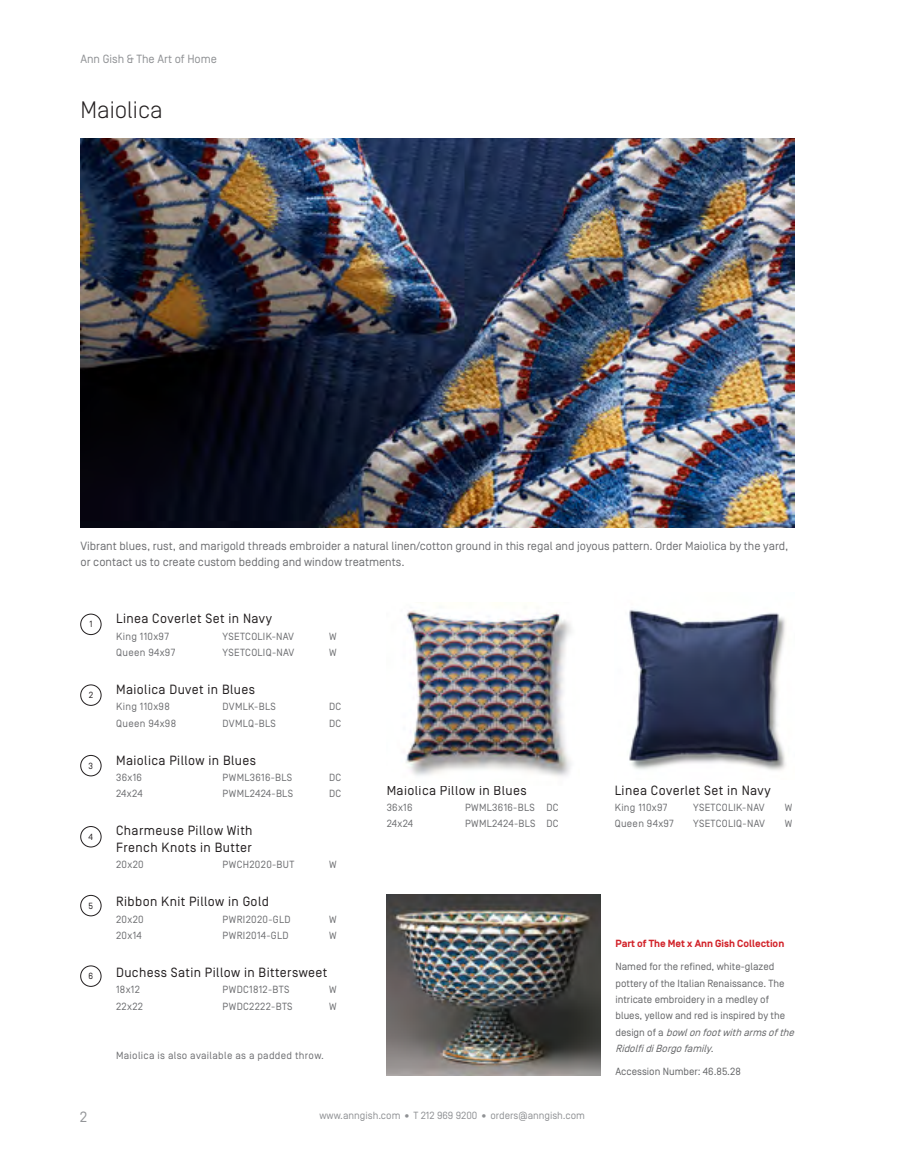
<style>
.page{position:relative;width:905px;height:1175px;background:#fff}
.page>*{position:absolute;margin:0;border:0;box-sizing:border-box;transform-origin:0 0}
.t1{font:300 23.7px "Simplon Norm";color:#231f20}
.t2{font:14.85px "Simplon Norm";color:#939598}
.t3{font:13.35px/16.4px "Simplon Norm";letter-spacing:.03em;color:#231f20}
.t4{font:11.85px/16.4px "Simplon Norm";color:#6d6e71}
.t5{font:11.85px "Simplon Norm";color:#8f9194}
.t6{font:10.35px "Simplon Norm";letter-spacing:.03em;color:#6d6e71}
.t7{font:10.35px/16.4px "Simplon Norm";color:#636466}
.t8{font:10.35px "Simplon Norm";color:#8f9194}
.t9{font:700 10.35px "Simplon Norm";color:#d2232a}
.t10{font:8.85px "Simplon Norm";color:#231f20}
.s1{font-style:italic}
</style>
<div class="page">
<img style="left:629px;top:609px;width:157px;height:161px">
<img style="left:406px;top:610px;width:165px;height:166px">
<img style="left:80px;top:138px;width:714px;height:389px">
<div style="left:80px;top:614px;width:21px;height:21px;border:1px solid #231f20;border-radius:50%"></div>
<div style="left:80px;top:684px;width:21px;height:21px;border:1px solid #231f20;border-radius:50%"></div>
<div style="left:80px;top:755px;width:21px;height:21px;border:1px solid #231f20;border-radius:50%"></div>
<div style="left:80px;top:826px;width:21px;height:21px;border:1px solid #231f20;border-radius:50%"></div>
<div style="left:80px;top:895px;width:21px;height:21px;border:1px solid #231f20;border-radius:50%"></div>
<img style="left:386px;top:894px;width:214px;height:181px">
<div style="left:80px;top:965px;width:21px;height:21px;border:1px solid #231f20;border-radius:50%"></div>
<p class="t5" style="left:80px;top:52px;width:138px">Ann Gish &amp; The Art of Home</p>
<h1 class="t1" style="left:80px;top:98px;width:83px">Maiolica</h1>
<p class="t4" style="left:80px;top:537px;width:709px">Vibrant blues, rust, and marigold threads embroider a natural linen/cotton ground in this regal and joyous pattern. Order Maiolica by the yard, or contact us to create custom bedding and window treatments.</p>
<p class="t10" style="left:89px;top:619px;width:5px">1</p>
<p class="t10" style="left:89px;top:690px;width:6px">2</p>
<p class="t10" style="left:89px;top:761px;width:6px">3</p>
<p class="t10" style="left:89px;top:832px;width:6px">4</p>
<p class="t10" style="left:89px;top:901px;width:6px">5</p>
<p class="t10" style="left:88px;top:971px;width:6px">6</p>
<p class="t3" style="left:116px;top:610px;width:157px">Linea Coverlet Set in Navy</p>
<p class="t6" style="left:116px;top:630px;width:54px">King 110x97</p>
<p class="t6" style="left:222px;top:630px;width:73px">YSETCOLIK-NAV</p>
<p class="t6" style="left:329px;top:630px;width:9px">W</p>
<p class="t6" style="left:116px;top:647px;width:61px">Queen 94x97</p>
<p class="t6" style="left:222px;top:647px;width:73px">YSETCOLIQ-NAV</p>
<p class="t6" style="left:329px;top:647px;width:9px">W</p>
<p class="t3" style="left:116px;top:681px;width:140px">Maiolica Duvet in Blues</p>
<p class="t6" style="left:116px;top:701px;width:55px">King 110x98</p>
<p class="t6" style="left:222px;top:701px;width:55px">DVMLK-BLS</p>
<p class="t6" style="left:329px;top:701px;width:14px">DC</p>
<p class="t6" style="left:116px;top:717px;width:62px">Queen 94x98</p>
<p class="t6" style="left:222px;top:717px;width:55px">DVMLQ-BLS</p>
<p class="t6" style="left:329px;top:717px;width:14px">DC</p>
<p class="t3" style="left:116px;top:752px;width:141px">Maiolica Pillow in Blues</p>
<p class="t6" style="left:116px;top:772px;width:27px">36x16</p>
<p class="t6" style="left:222px;top:772px;width:71px">PWML3616-BLS</p>
<p class="t6" style="left:329px;top:772px;width:14px">DC</p>
<p class="t6" style="left:116px;top:788px;width:28px">24x24</p>
<p class="t6" style="left:222px;top:788px;width:72px">PWML2424-BLS</p>
<p class="t6" style="left:329px;top:788px;width:14px">DC</p>
<p class="t3" style="left:116px;top:823px;width:138px">Charmeuse Pillow With<br>French Knots in Butter</p>
<p class="t6" style="left:116px;top:859px;width:29px">20x20</p>
<p class="t6" style="left:222px;top:859px;width:73px">PWCH2020-BUT</p>
<p class="t6" style="left:329px;top:859px;width:9px">W</p>
<p class="t3" style="left:116px;top:893px;width:154px">Ribbon Knit Pillow in Gold</p>
<p class="t6" style="left:116px;top:913px;width:29px">20x20</p>
<p class="t6" style="left:222px;top:913px;width:69px">PWRI2020-GLD</p>
<p class="t6" style="left:329px;top:913px;width:9px">W</p>
<p class="t6" style="left:116px;top:929px;width:27px">20x14</p>
<p class="t6" style="left:222px;top:929px;width:68px">PWRI2014-GLD</p>
<p class="t6" style="left:329px;top:929px;width:9px">W</p>
<p class="t3" style="left:116px;top:964px;width:213px">Duchess Satin Pillow in Bittersweet</p>
<p class="t6" style="left:116px;top:984px;width:25px">18x12</p>
<p class="t6" style="left:222px;top:984px;width:68px">PWDC1812-BTS</p>
<p class="t6" style="left:329px;top:984px;width:9px">W</p>
<p class="t6" style="left:116px;top:1000px;width:29px">22x22</p>
<p class="t6" style="left:222px;top:1000px;width:72px">PWDC2222-BTS</p>
<p class="t6" style="left:329px;top:1000px;width:9px">W</p>
<p class="t6" style="left:116px;top:1050px;width:209px">Maiolica is also available as a padded throw.</p>
<p class="t3" style="left:386px;top:782px;width:141px">Maiolica Pillow in Blues</p>
<p class="t6" style="left:386px;top:802px;width:27px">36x16</p>
<p class="t6" style="left:465px;top:802px;width:95px">PWML3616-BLS DC</p>
<p class="t6" style="left:386px;top:818px;width:28px">24x24</p>
<p class="t6" style="left:465px;top:818px;width:95px">PWML2424-BLS DC</p>
<h2 class="t2" style="left:80px;top:1108px;width:9px">2</h2>
<p class="t8" style="left:319px;top:1110px;width:267px">www.anngish.com • T 212 969 9200 • orders@anngish.com</p>
<p class="t3" style="left:614px;top:782px;width:157px">Linea Coverlet Set in Navy</p>
<p class="t6" style="left:614px;top:802px;width:54px">King 110x97</p>
<p class="t6" style="left:693px;top:802px;width:73px">YSETCOLIK-NAV</p>
<p class="t6" style="left:784px;top:802px;width:9px">W</p>
<p class="t6" style="left:614px;top:818px;width:61px">Queen 94x97</p>
<p class="t6" style="left:693px;top:818px;width:73px">YSETCOLIQ-NAV</p>
<p class="t6" style="left:784px;top:818px;width:9px">W</p>
<p class="t9" style="left:615px;top:938px;width:170px">Part of The Met x Ann Gish Collection</p>
<p class="t7" style="left:615px;top:958px;width:183px">Named for the refined, white-glazed pottery of the Italian Renaissance. The intricate embroidery in a medley of blues, yellow and red is inspired by the<br>d e s i g n o f a <span class="s1">bowlonfootwitharmsofthe RidolfidiBorgofamily</span>.</p>
<p class="t7" style="left:615px;top:1063px;width:127px">Accession Number: 46.85.28</p>
</div>
